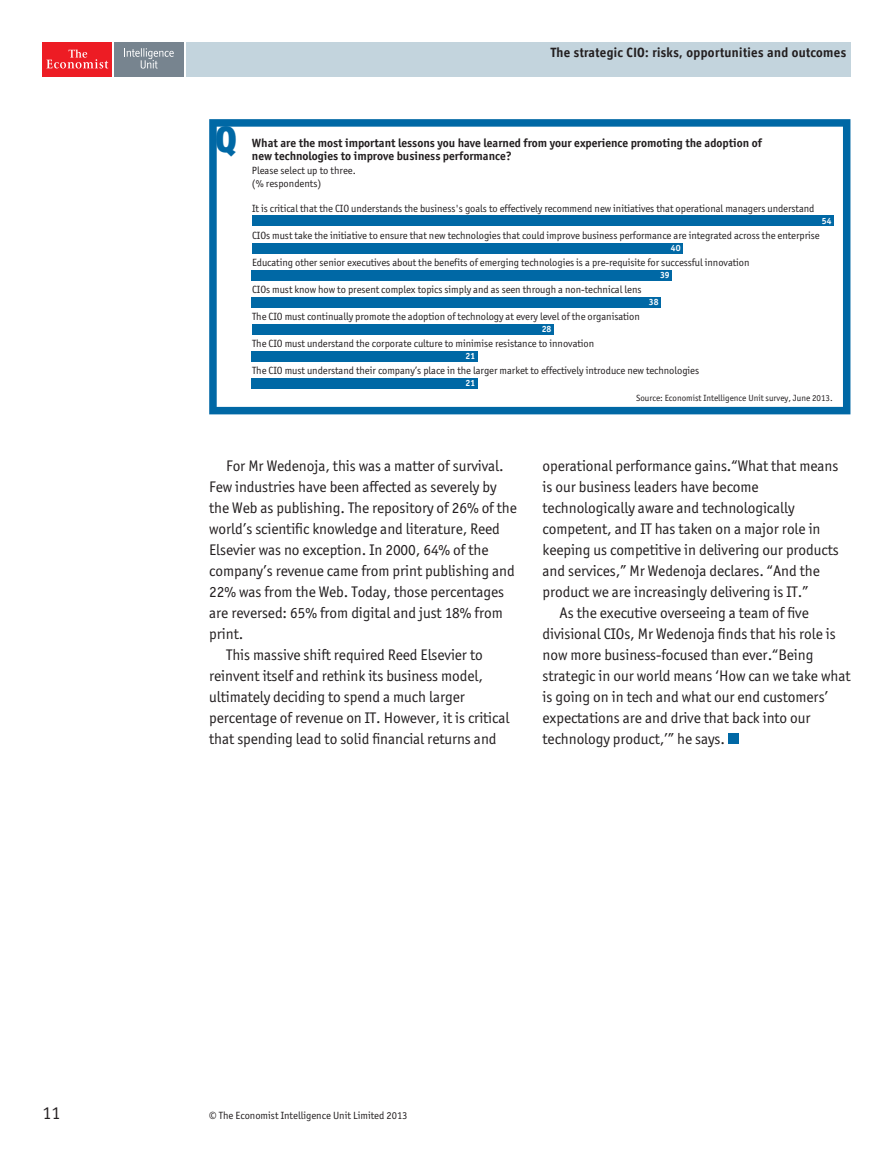
<style>
.page{position:relative;width:893px;height:1149px;background:#fff}
.page>*{position:absolute;margin:0;border:0;box-sizing:border-box;transform-origin:0 0}
.t1{font:900 36px "Officina Display";color:#0068a5}
.t2{font:18px "Officina San ITC";color:#231f20}
.t3{font:15.3px "Officina San ITC";letter-spacing:-.005em;color:#231f20}
.t4{font:700 13.5px "Officina Display";letter-spacing:.03em;color:#231f20}
.t5{font:700 12px/13.5px "Officina San ITC";color:#231f20}
.t6{font:10.5px/13.5px "Officina San ITC";letter-spacing:-.005em;color:#231f20}
.t7{font:9px "Officina San ITC";color:#231f20}
.t8{font:700 9px "Officina San ITC";color:#fff}
</style>
<div class="page">
<div style="left:43px;top:43px;width:69px;height:34px;background:#ed1c24"></div>
<svg style="left:46px;top:49px;width:62px;height:19px"></svg>
<div style="left:114px;top:43px;width:70px;height:34px;background:#77848f"></div>
<svg style="left:124px;top:48px;width:50px;height:21px"></svg>
<div style="left:186px;top:43px;width:664px;height:34px;background:#c3d4dd"></div>
<div style="left:728px;top:733px;width:11px;height:11px;background:#0068a5"></div>
<svg style="left:209px;top:119px;width:641px;height:295px"></svg>
<div style="left:252px;top:215px;width:581px;height:11px;background:#0068a5"></div>
<div style="left:252px;top:242px;width:431px;height:11px;background:#0068a5"></div>
<div style="left:252px;top:269px;width:420px;height:11px;background:#0068a5"></div>
<div style="left:252px;top:297px;width:409px;height:10px;background:#0068a5"></div>
<div style="left:252px;top:323px;width:301px;height:11px;background:#0068a5"></div>
<div style="left:252px;top:351px;width:226px;height:11px;background:#0068a5"></div>
<div style="left:252px;top:378px;width:226px;height:10px;background:#0068a5"></div>
<p class="t4" style="left:550px;top:46px;width:297px">The strategic CIO: risks, opportunities and outcomes</p>
<h1 class="t1" style="left:215px;top:123px;width:23px">Q</h1>
<p class="t5" style="left:252px;top:137px;width:511px">What are the most important lessons you have learned from your experience promoting the adoption of new technologies to improve business performance?</p>
<p class="t6" style="left:252px;top:164px;width:105px">Please select up to three. (% respondents)</p>
<p class="t6" style="left:252px;top:202px;width:564px">It is critical that the CIO understands the business's goals to effectively recommend new initiatives that operational managers understand</p>
<p class="t6" style="left:252px;top:229px;width:569px">CIOs must take the initiative to ensure that new technologies that could improve business performance are integrated across the enterprise</p>
<p class="t6" style="left:252px;top:256px;width:499px">Educating other senior executives about the benefits of emerging technologies is a pre-requisite for successful innovation</p>
<p class="t6" style="left:252px;top:283px;width:391px">CIOs must know how to present complex topics simply and as seen through a non-technical lens</p>
<p class="t6" style="left:252px;top:310px;width:389px">The CIO must continually promote the adoption of technology at every level of the organisation</p>
<p class="t6" style="left:252px;top:337px;width:344px">The CIO must understand the corporate culture to minimise resistance to innovation</p>
<p class="t6" style="left:252px;top:364px;width:449px">The CIO must understand their company’s place in the larger market to effectively introduce new technologies</p>
<p class="t8" style="left:822px;top:217px;width:11px">54</p>
<p class="t8" style="left:671px;top:244px;width:11px">40</p>
<p class="t8" style="left:660px;top:271px;width:11px">39</p>
<p class="t8" style="left:649px;top:298px;width:11px">38</p>
<p class="t8" style="left:542px;top:325px;width:11px">28</p>
<p class="t8" style="left:466px;top:352px;width:11px">21</p>
<p class="t8" style="left:466px;top:379px;width:11px">21</p>
<p class="t7" style="left:636px;top:394px;width:198px">Source: Economist Intelligence Unit survey, June 2013.</p>
<p class="t3" style="left:226px;top:458px;width:279px">For Mr Wedenoja, this was a matter of survival.</p>
<p class="t3" style="left:209px;top:479px;width:289px">Few industries have been affected as severely by</p>
<p class="t3" style="left:209px;top:500px;width:309px">the Web as publishing. The repository of 26% of the</p>
<p class="t3" style="left:209px;top:521px;width:292px">world’s scientific knowledge and literature, Reed</p>
<p class="t3" style="left:209px;top:542px;width:281px">Elsevier was no exception. In 2000, 64% of the</p>
<p class="t3" style="left:209px;top:563px;width:307px">company’s revenue came from print publishing and</p>
<p class="t3" style="left:209px;top:584px;width:296px">22% was from the Web. Today, those percentages</p>
<p class="t3" style="left:209px;top:605px;width:295px">are reversed: 65% from digital and just 18% from</p>
<p class="t3" style="left:209px;top:626px;width:36px">print.</p>
<p class="t3" style="left:226px;top:647px;width:258px">This massive shift required Reed Elsevier to</p>
<p class="t3" style="left:209px;top:668px;width:275px">reinvent itself and rethink its business model,</p>
<p class="t3" style="left:209px;top:689px;width:257px">ultimately deciding to spend a much larger</p>
<p class="t3" style="left:209px;top:710px;width:302px">percentage of revenue on IT. However, it is critical</p>
<p class="t3" style="left:209px;top:731px;width:289px">that spending lead to solid financial returns and</p>
<p class="t3" style="left:543px;top:458px;width:297px">operational performance gains.“What that means</p>
<p class="t3" style="left:543px;top:479px;width:218px">is our business leaders have become</p>
<p class="t3" style="left:543px;top:500px;width:253px">technologically aware and technologically</p>
<p class="t3" style="left:543px;top:521px;width:279px">competent, and IT has taken on a major role in</p>
<p class="t3" style="left:543px;top:542px;width:298px">keeping us competitive in delivering our products</p>
<p class="t3" style="left:543px;top:563px;width:279px">and services,” Mr Wedenoja declares. “And the</p>
<p class="t3" style="left:543px;top:584px;width:267px">product we are increasingly delivering is IT.”</p>
<p class="t3" style="left:560px;top:605px;width:251px">As the executive overseeing a team of five</p>
<p class="t3" style="left:543px;top:626px;width:295px">divisional CIOs, Mr Wedenoja finds that his role is</p>
<p class="t3" style="left:543px;top:647px;width:272px">now more business-focused than ever.“Being</p>
<p class="t3" style="left:543px;top:668px;width:309px">strategic in our world means ‘How can we take what</p>
<p class="t3" style="left:543px;top:689px;width:287px">is going on in tech and what our end customers’</p>
<p class="t3" style="left:543px;top:710px;width:270px">expectations are and drive that back into our</p>
<p class="t3" style="left:543px;top:731px;width:184px">technology product,’” he says.</p>
<p class="t2" style="left:43px;top:1103px;width:19px">11</p>
<p class="t6" style="left:209px;top:1108px;width:200px">© The Economist Intelligence Unit Limited 2013</p>
</div>
